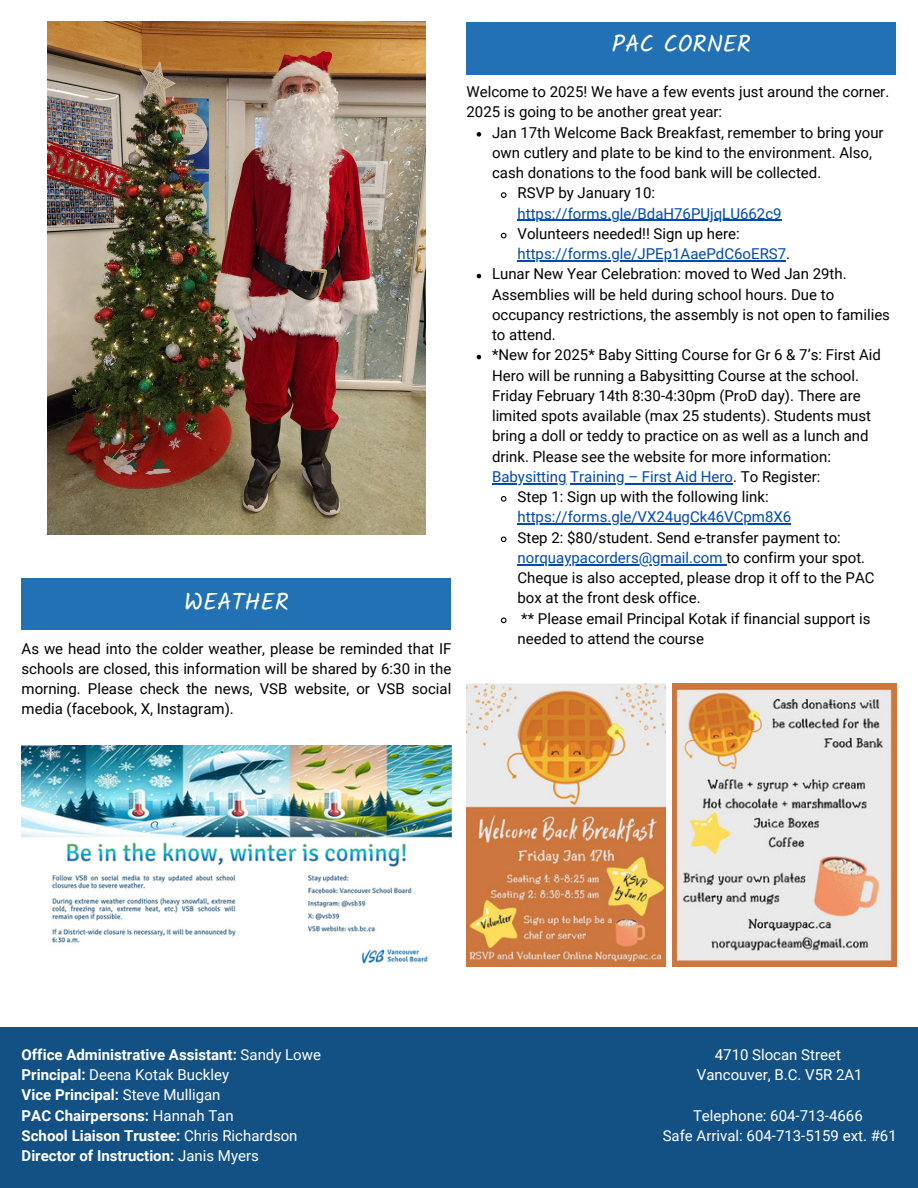
<style>
.page{position:relative;width:918px;height:1188px;background:#fff}
.page>*{position:absolute;margin:0;border:0;box-sizing:border-box;transform-origin:0 0}
.t1{font:24px "Kalam";color:#fff}
.t2{font:15px/20.2px "Roboto";color:#000}
.t3{font:700 15px "Roboto";color:#fff}
.t4{font:15px "Roboto";color:#fff}
.t5{font:15px/20.2px "Roboto";color:#004aad}
.s1{color:#000}
.s2{color:#004aad}
.s3{font-weight:400}
.s4{font-weight:700}
</style>
<div class="page">
<div style="left:0;top:1027px;width:918px;height:161px;background:#135185"></div>
<div style="left:467px;top:22px;width:429px;height:52px;background:#2271b5"></div>
<svg style="left:477px;top:132px;width:4px;height:5px"></svg>
<svg style="left:500px;top:192px;width:7px;height:6px"></svg>
<hr style="left:518px;top:220px;width:264px;height:1px;background:#004aad">
<svg style="left:500px;top:232px;width:7px;height:7px"></svg>
<hr style="left:518px;top:260px;width:268px;height:1px;background:#004aad">
<svg style="left:477px;top:274px;width:4px;height:4px"></svg>
<svg style="left:477px;top:355px;width:4px;height:4px"></svg>
<hr style="left:492px;top:483px;width:75px;height:1px;background:#004aad">
<hr style="left:570px;top:483px;width:163px;height:1px;background:#004aad">
<svg style="left:500px;top:496px;width:7px;height:6px"></svg>
<hr style="left:518px;top:524px;width:273px;height:1px;background:#004aad">
<svg style="left:500px;top:536px;width:7px;height:7px"></svg>
<hr style="left:518px;top:564px;width:205px;height:1px;background:#004aad">
<svg style="left:500px;top:617px;width:7px;height:7px"></svg>
<div style="left:22px;top:579px;width:429px;height:51px;background:#2271b5"></div>
<img style="left:22px;top:745px;width:429px;height:219px">
<img style="left:467px;top:683px;width:199px;height:284px">
<img style="left:673px;top:683px;width:224px;height:283px">
<img style="left:47px;top:22px;width:378px;height:513px">
<p class="t1" style="left:184px;top:587px;width:106px">WEATHER</p>
<p class="t2" style="left:22px;top:638px;width:431px;text-align:justify">As we head into the colder weather, please be reminded that IF schools are closed, this information will be shared by 6:30 in the morning. Please check the news, VSB website, or VSB social media (facebook, X, Instagram).</p>
<p class="t1" style="left:612px;top:30px;width:140px">PAC CORNER</p>
<p class="t2" style="left:467px;top:82px;width:424px">Welcome to 2025! We have a few events just around the corner.<br>2025 is going to be another great year:</p>
<p class="t2" style="left:492px;top:122px;width:393px">Jan 17th Welcome Back Breakfast, remember to bring your own cutlery and plate to be kind to the environment. Also, cash donations to the food bank will be collected.</p>
<h1 class="t2" style="left:518px;top:183px;width:139px">RSVP by January 10:</h1>
<p class="t5" style="left:518px;top:203px;width:266px">https://forms.gle/BdaH76PUjqLU662c9<br><span class="s1">Volunteers needed!! Sign up here:</span></p>
<p class="t2" style="left:492px;top:244px;width:356px;text-indent:26px"><span class="s2">https://forms.gle/JPEp1AaePdC6oERS7</span>.<br>Lunar New Year Celebration: moved to Wed Jan 29th.</p>
<p class="t2" style="left:492px;top:284px;width:399px">Assemblies will be held during school hours. Due to occupancy restrictions, the assembly is not open to families to attend.<br>*New for 2025* Baby Sitting Course for Gr 6 &amp; 7’s: First Aid</p>
<h1 class="t2" style="left:492px;top:365px;width:381px">Hero will be running a Babysitting Course at the school.<br>Friday February 14th 8:30-4:30pm (ProD day). There are limited spots available (max 25 students). Students must bring a doll or teddy to practice on as well as a lunch and drink. Please see the website for more information:</h1>
<p class="t5" style="left:492px;top:467px;width:330px">Babysitting Training – First Aid Hero<span class="s1">. To Register:</span></p>
<p class="t2" style="left:518px;top:487px;width:253px">Step 1: Sign up with the following link:</p>
<p class="t2" style="left:518px;top:507px;width:325px"><span class="s2">https://forms.gle/VX24ugCk46VCpm8X6<br></span>Step 2: $80/student. Send e-transfer payment to:</p>
<p class="t2" style="left:518px;top:548px;width:359px"><span class="s2">norquaypacorders@gmail.com</span> to confirm your spot.<br>Cheque is also accepted, please drop it off to the PAC box at the front desk office.</p>
<p class="t2" style="left:518px;top:608px;width:354px">** Please email Principal Kotak if financial support is needed to attend the course</p>
<p class="t3" style="left:22px;top:1046px;width:301px">Office Administrative Assistant: <span class="s3">Sandy Lowe</span></p>
<p class="t4" style="left:22px;top:1066px;width:209px"><span class="s4">Principal:</span> Deena Kotak Buckley</p>
<p class="t3" style="left:22px;top:1087px;width:200px">Vice Principal: <span class="s3">Steve Mulligan</span></p>
<p class="t3" style="left:22px;top:1107px;width:214px">PAC Chairpersons: <span class="s3">Hannah Tan</span></p>
<p class="t3" style="left:22px;top:1127px;width:277px">School Liaison Trustee: <span class="s3">Chris Richardson</span></p>
<p class="t3" style="left:22px;top:1147px;width:239px">Director of Instruction: <span class="s3">Janis Myers</span></p>
<p class="t4" style="left:715px;top:1046px;width:128px">4710 Slocan Street</p>
<p class="t4" style="left:697px;top:1066px;width:167px">Vancouver, B.C. V5R 2A1</p>
<p class="t4" style="left:693px;top:1107px;width:171px">Telephone: 604-713-4666</p>
<p class="t4" style="left:663px;top:1127px;width:236px">Safe Arrival: 604-713-5159 ext. #61</p>
</div>
